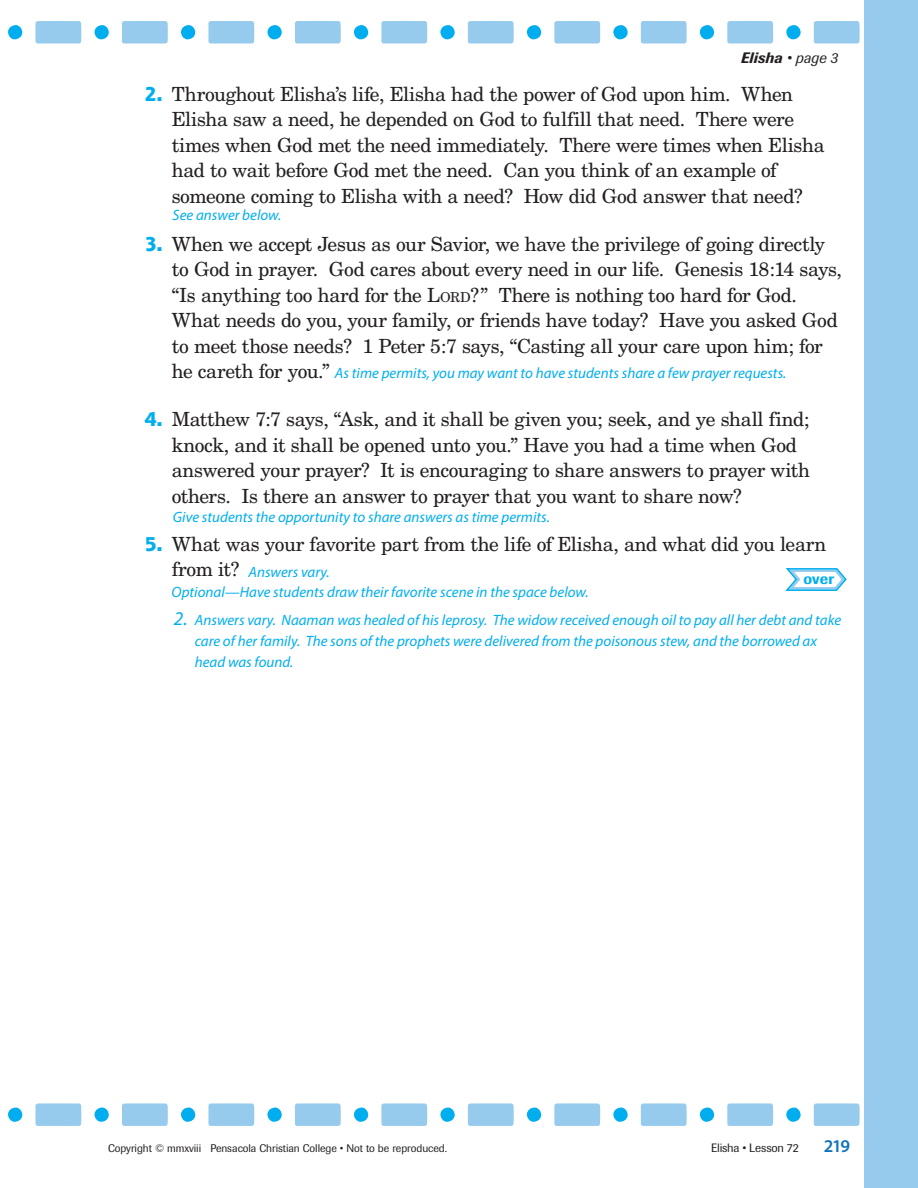
<style>
.page{position:relative;width:918px;height:1188px;background:#fff}
.page>*{position:absolute;margin:0;border:0;box-sizing:border-box;transform-origin:0 0}
.t1{font:19.5px/25.5px "New Century Schlbk";letter-spacing:-.02em;color:#231f20}
.t2{font:600 18px "Myriad Pro";color:#1074bc}
.t3{font:italic 15px/21px "Myriad Pro";color:#00aeef}
._1_1_Name_Date_Score{font:italic 500 15px "Imago";letter-spacing:.015em;color:#231f20}
.t4{font:500 15px "Imago";color:#00aeef}
.t5{font:12px "Imago";letter-spacing:-.015em;color:#231f20}
.t6{font:10.95px "Imago";letter-spacing:-.005em;color:#231f20}
.s1{font-weight:400}
.s2{font-family:"Shannon";font-weight:800;color:#00aeef}
.s3{font-size:13.65px}
.s4{font-size:19.5px}
</style>
<div class="page">
<svg style="left:814px;top:21px;width:46px;height:23px"></svg>
<svg style="left:814px;top:1103px;width:46px;height:23px"></svg>
<svg style="left:727px;top:21px;width:46px;height:23px"></svg>
<svg style="left:727px;top:1103px;width:46px;height:23px"></svg>
<div style="left:786px;top:25px;width:15px;height:14px;background:#00aeef;border-radius:50%"></div>
<div style="left:786px;top:1108px;width:15px;height:14px;background:#00aeef;border-radius:50%"></div>
<svg style="left:641px;top:21px;width:46px;height:23px"></svg>
<svg style="left:641px;top:1103px;width:46px;height:23px"></svg>
<div style="left:700px;top:25px;width:14px;height:14px;background:#00aeef;border-radius:50%"></div>
<div style="left:700px;top:1108px;width:14px;height:14px;background:#00aeef;border-radius:50%"></div>
<svg style="left:554px;top:21px;width:46px;height:23px"></svg>
<svg style="left:554px;top:1103px;width:46px;height:23px"></svg>
<div style="left:613px;top:25px;width:15px;height:14px;background:#00aeef;border-radius:50%"></div>
<div style="left:613px;top:1108px;width:15px;height:14px;background:#00aeef;border-radius:50%"></div>
<svg style="left:468px;top:21px;width:46px;height:23px"></svg>
<svg style="left:468px;top:1103px;width:46px;height:23px"></svg>
<div style="left:527px;top:25px;width:14px;height:14px;background:#00aeef;border-radius:50%"></div>
<div style="left:527px;top:1108px;width:14px;height:14px;background:#00aeef;border-radius:50%"></div>
<svg style="left:381px;top:21px;width:46px;height:23px"></svg>
<svg style="left:381px;top:1103px;width:46px;height:23px"></svg>
<div style="left:440px;top:25px;width:15px;height:14px;background:#00aeef;border-radius:50%"></div>
<div style="left:440px;top:1108px;width:15px;height:14px;background:#00aeef;border-radius:50%"></div>
<svg style="left:295px;top:21px;width:46px;height:23px"></svg>
<svg style="left:295px;top:1103px;width:46px;height:23px"></svg>
<div style="left:354px;top:25px;width:15px;height:14px;background:#00aeef;border-radius:50%"></div>
<div style="left:354px;top:1108px;width:15px;height:14px;background:#00aeef;border-radius:50%"></div>
<svg style="left:208px;top:21px;width:46px;height:23px"></svg>
<svg style="left:208px;top:1103px;width:46px;height:23px"></svg>
<div style="left:267px;top:25px;width:15px;height:14px;background:#00aeef;border-radius:50%"></div>
<div style="left:267px;top:1108px;width:15px;height:14px;background:#00aeef;border-radius:50%"></div>
<svg style="left:122px;top:21px;width:46px;height:23px"></svg>
<svg style="left:122px;top:1103px;width:46px;height:23px"></svg>
<div style="left:181px;top:25px;width:15px;height:14px;background:#00aeef;border-radius:50%"></div>
<div style="left:181px;top:1108px;width:15px;height:14px;background:#00aeef;border-radius:50%"></div>
<svg style="left:35px;top:21px;width:46px;height:23px"></svg>
<svg style="left:35px;top:1103px;width:46px;height:23px"></svg>
<div style="left:94px;top:25px;width:15px;height:14px;background:#00aeef;border-radius:50%"></div>
<div style="left:94px;top:1108px;width:15px;height:14px;background:#00aeef;border-radius:50%"></div>
<div style="left:8px;top:25px;width:15px;height:14px;background:#00aeef;border-radius:50%"></div>
<div style="left:8px;top:1108px;width:15px;height:14px;background:#00aeef;border-radius:50%"></div>
<div style="left:864px;top:0;width:54px;height:1188px;background:#97cbed"></div>
<svg style="left:785px;top:568px;width:62px;height:23px"></svg>
<p class="_1_1_Name_Date_Score" style="left:741px;top:48px;width:98px">Elisha <span class="s1">• page 3</span></p>
<p class="t1" style="left:172px;top:81px;width:654px;text-indent:-27px"><span class="s2">2.</span> Throughout Elisha’s life, Elisha had the power of God upon him. When Elisha saw a need, he depended on God to fulfill that need. There were times when God met the need immediately. There were times when Elisha had to wait before God met the need. Can you think of an example of someone coming to Elisha with a need? How did God answer that need?</p>
<p class="t1" style="left:172px;top:231px;width:672px;text-indent:-27px"><span class="s2">3.</span> When we accept Jesus as our Savior, we have the privilege of going directly to God in prayer. God cares about every need in our life. Genesis 18:14 says, “Is anything too hard for the L<span class="s3">ord</span>?” There is nothing too hard for God.<br>What needs do you, your family, or friends have today? Have you asked God to meet those needs? 1 Peter 5:7 says, “Casting all your care upon him; for he careth for you.”</p>
<p class="t1" style="left:172px;top:407px;width:640px;text-indent:-27px"><span class="s2">4.</span> Matthew 7:7 says, “Ask, and it shall be given you; seek, and ye shall find; knock, and it shall be opened unto you.” Have you had a time when God answered your prayer? It is encouraging to share answers to prayer with others. Is there an answer to prayer that you want to share now?</p>
<p class="t1" style="left:172px;top:531px;width:656px;text-indent:-27px"><span class="s2">5.</span> What was your favorite part from the life of Elisha, and what did you learn from it?</p>
<p class="t3" style="left:173px;top:204px;width:110px">See answer below.</p>
<p class="t3" style="left:335px;top:362px;width:453px">As time permits, you may want to have students share a few prayer requests.</p>
<p class="t3" style="left:173px;top:506px;width:378px">Give students the opportunity to share answers as time permits.</p>
<p class="t3" style="left:248px;top:561px;width:83px">Answers vary.</p>
<p class="t3" style="left:172px;top:581px;width:419px">Optional—Have students draw their favorite scene in the space below.</p>
<p class="t3" style="left:195px;top:609px;width:648px;text-indent:-21px"><span class="s4">2.</span> Answers vary. Naaman was healed of his leprosy. The widow received enough oil to pay all her debt and take care of her family. The sons of the prophets were delivered from the poisonous stew, and the borrowed ax head was found.</p>
<p class="t4" style="left:803px;top:570px;width:32px">over</p>
<p class="t6" style="left:108px;top:1142px;width:341px">Copyright © mmxviii Pensacola Christian College • Not to be reproduced.</p>
<p class="t5" style="left:711px;top:1141px;width:89px">Elisha • Lesson 72</p>
<p class="t2" style="left:824px;top:1135px;width:28px">219</p>
</div>
